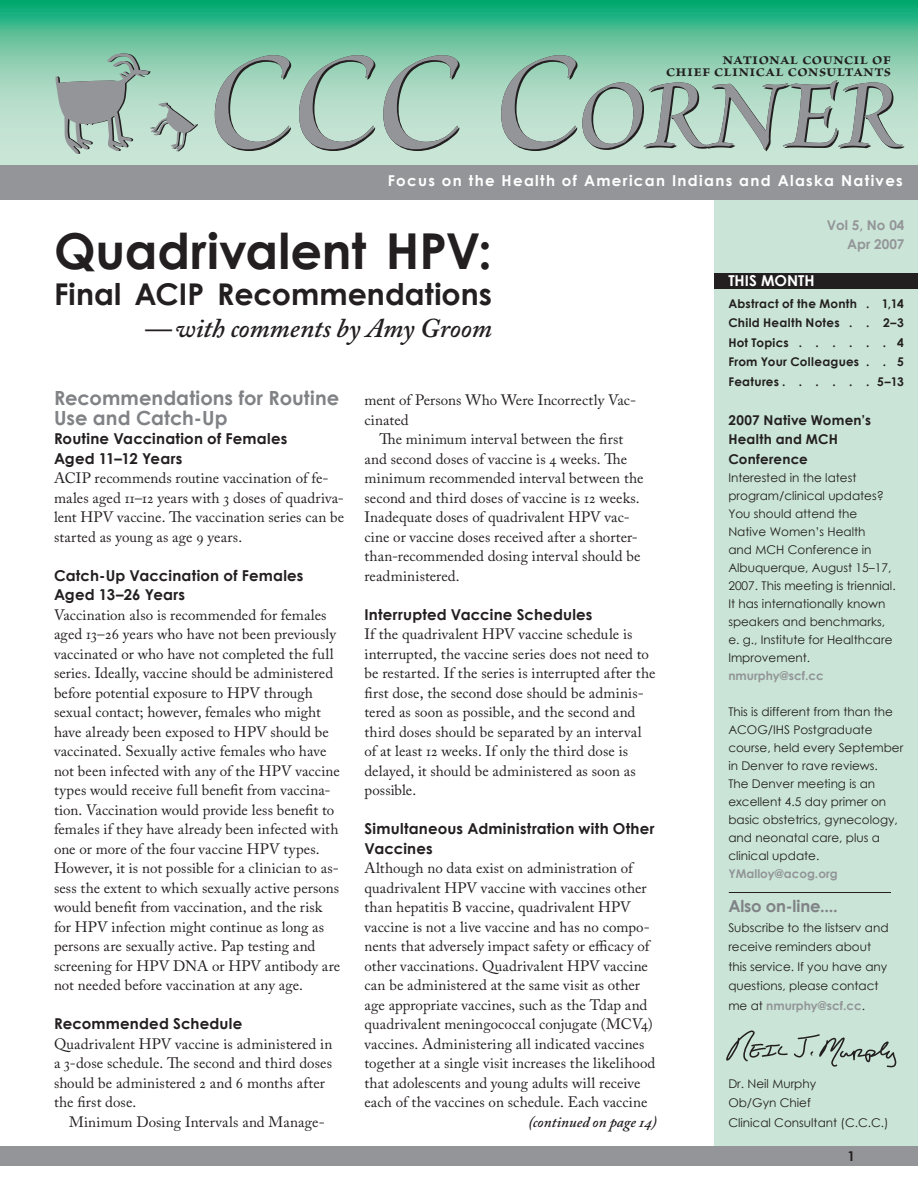
<style>
.page{position:relative;width:918px;height:1188px;background:#fff}
.page>*{position:absolute;margin:0;border:0;box-sizing:border-box;transform-origin:0 0}
._1-head_1{font:700 49.5px "Century Gothic";color:#231f20}
._1-head_1-2{font:700 30px "Century Gothic";color:#231f20}
._1-head_1-3{font:italic 600 27px "Adobe Caslon Pro";letter-spacing:-.005em;color:#231f20}
._1-head__century_got{font:700 19.5px/19.5px "Century Gothic";color:#808285}
.title_head_1_super{font:16.5px/12px "Brioso Pro Bold Subh";letter-spacing:.02em;color:#231f20;text-align:right}
._1-head__century_got-2{font:700 16.5px "Century Gothic";color:#808285}
._2-body_p1{font:15px/19.5px "Adobe Caslon Pro";letter-spacing:.005em;color:#231f20}
._2-body_p2{font:15px/19.5px "Adobe Caslon Pro";letter-spacing:.005em;color:#231f20}
._1-head_3_space{font:700 15px/19.5px "Century Gothic";letter-spacing:.01em;color:#231f20}
.title_head_1_sub{font:700 15px "Century Gothic";letter-spacing:.09em;color:#fff}
._1-head_3{font:700 15px/19.5px "Century Gothic";letter-spacing:.01em;color:#231f20}
.jump_line_from{font:italic 600 15px "Adobe Caslon Pro";letter-spacing:.005em;color:#231f20}
.contents_head{font:700 15px "Century Gothic";color:#fff}
._1-head_sub1-space_b{font:700 13.5px/19.5px "Century Gothic";letter-spacing:.015em;color:#231f20}
.contents_1_copy{font:700 13.5px/19.5px "Century Gothic";color:#939598;text-align:right}
._1-head_sub1{font:12px/18px "Century Gothic";color:#231f20}
._1-head__century_got-3{font:12px/19.5px "Century Gothic";color:#231f20}
.contents_1{font:700 12px "Century Gothic";letter-spacing:.02em;color:#231f20}
._8-sidebar{font:12px/19.5px "Century Gothic";color:#231f20}
.s1{font-weight:700;color:#939598}
</style>
<div class="page">
<div style="left:715px;top:74px;width:203px;height:1092px;background:#cae5d7"></div>
<div style="left:0;top:1146px;width:918px;height:20px;background:#939598"></div>
<div style="left:715px;top:273px;width:203px;height:15px;background:#231f20"></div>
<hr style="left:729px;top:892px;width:162px;height:1px;background:#231f20">
<svg style="left:726px;top:1031px;width:62px;height:30px"></svg>
<svg style="left:794px;top:1034px;width:102px;height:33px"></svg>
<svg style="left:0;top:0;width:918px;height:198px;background:#66c4a0"></svg>
<div style="left:1px;top:165px;width:917px;height:34px;background:#939598"></div>
<svg style="left:55px;top:54px;width:143px;height:100px;background:#a2c0b2"></svg>
<svg style="left:217px;top:57px;width:688px;height:95px;fill:#c8e5d5"></svg>
<svg style="left:215px;top:55px;width:688px;height:95px;background:#a3c4b5"></svg>
<p class="title_head_1_super" style="left:666px;top:54px;width:226px">national council of<br>chief clinical consultants</p>
<p class="title_head_1_sub" style="left:388px;top:169px;width:517px">Focus on the Health of American I ndians and Alaska Natives</p>
<p class="_1-head_1" style="left:54px;top:213px;width:440px">Quadrivalent H PV:</p>
<p class="_1-head_1-2" style="left:54px;top:271px;width:440px">Final ACIP Recommendations</p>
<p class="_1-head_1-3" style="left:145px;top:312px;width:349px">— with comments by Amy Groom</p>
<p class="_1-head__century_got" style="left:54px;top:387px;width:287px">Recommendations for Routine<br>Use and Catch-Up</p>
<p class="_1-head_3" style="left:54px;top:428px;width:235px">Routine Vaccination of Females<br>Aged 11 –1 2 Years</p>
<p class="_2-body_p1" style="left:54px;top:468px;width:292px">ACIP recommends routine vaccination of fe&shy;males aged 11–12 years with 3 doses of quadriva&shy;lent HPV vaccine. The vaccination series can be started as young as age 9 years.</p>
<p class="_1-head_3_space" style="left:54px;top:565px;width:251px">Catch-Up Vaccination of Females<br>Aged 1 3–26 Years</p>
<p class="_2-body_p1" style="left:54px;top:605px;width:288px">Vaccination also is recommended for females aged 13–26 years who have not been previously vaccinated or who have not completed the full series. Ideally, vaccine should be administered before potential exposure to HPV through sexual contact; however, females who might have already been exposed to HPV should be vaccinated. Sexually active females who have not been infected with any of the HPV vaccine types would receive full benefit from vaccina&shy;tion. Vaccination would provide less benefit to females if they have already been infected with one or more of the four vaccine HPV types.<br>However, it is not possible for a clinician to as&shy;sess the extent to which sexually active persons would benefit from vaccination, and the risk for HPV infection might continue as long as persons are sexually active. Pap testing and screening for HPV DNA or HPV antibody are not needed before vaccination at any age.</p>
<p class="_1-head_3_space" style="left:54px;top:1013px;width:190px">Recommended Schedule</p>
<p class="_2-body_p1" style="left:54px;top:1034px;width:280px">Quadrivalent HPV vaccine is administered in a 3-dose schedule. The second and third doses should be administered 2 and 6 months after the first dose.</p>
<p class="_2-body_p2" style="left:69px;top:1112px;width:257px">Minimum Dosing Intervals and Manage-</p>
<p class="_2-body_p2" style="left:364px;top:390px;width:273px">ment of Persons Who Were Incorrectly Vac&shy;cinated</p>
<p class="_2-body_p2" style="left:364px;top:429px;width:281px;text-indent:15px">The minimum interval between the first and second doses of vaccine is 4 weeks. The minimum recommended interval between the second and third doses of vaccine is 12 weeks.<br>Inadequate doses of quadrivalent HPV vac&shy;cine or vaccine doses received after a shorter&shy;than-recommended dosing interval should be readministered.</p>
<p class="_1-head_3_space" style="left:364px;top:604px;width:230px">Interrupted Vaccine Schedules</p>
<p class="_2-body_p1" style="left:364px;top:624px;width:292px">If the quadrivalent HPV vaccine schedule is interrupted, the vaccine series does not need to be restarted. If the series is interrupted after the first dose, the second dose should be adminis&shy;tered as soon as possible, and the second and third doses should be separated by an interval of at least 12 weeks. If only the third dose is delayed, it should be administered as soon as possible.</p>
<p class="_1-head_3_space" style="left:364px;top:818px;width:292px">Simultaneous Administration with Other<br>Vaccines</p>
<p class="_2-body_p1" style="left:364px;top:858px;width:292px">Although no data exist on administration of quadrivalent HPV vaccine with vaccines other than hepatitis B vaccine, quadrivalent HPV vaccine is not a live vaccine and has no compo&shy;nents that adversely impact safety or efficacy of other vaccinations. Quadrivalent HPV vaccine can be administered at the same visit as other age appropriate vaccines, such as the Tdap and quadrivalent meningococcal conjugate (MCV4) vaccines. Administering all indicated vaccines together at a single visit increases the likelihood that adolescents and young adults will receive each of the vaccines on schedule. Each vaccine</p>
<p class="jump_line_from" style="left:528px;top:1113px;width:130px">(continued on page 14)</p>
<p class="contents_head" style="left:728px;top:269px;width:88px">This Month</p>
<p class="contents_1_copy" style="left:827px;top:214px;width:79px">Vol 5, No 04<br>Apr 2007</p>
<p class="contents_1" style="left:728px;top:294px;width:130px">Abstract of the Month</p>
<p class="contents_1" style="left:882px;top:294px;width:24px">1,14</p>
<p class="contents_1" style="left:728px;top:314px;width:127px">Child H ealth Notes .</p>
<p class="contents_1" style="left:869px;top:314px;width:36px">. 2–3</p>
<p class="contents_1" style="left:728px;top:333px;width:177px">H ot Topics . . . . . . . 4</p>
<p class="contents_1" style="left:728px;top:353px;width:144px">From Your Colleagues .</p>
<p class="contents_1" style="left:897px;top:353px;width:8px">5</p>
<p class="contents_1" style="left:728px;top:372px;width:58px">Features ......</p>
<p class="contents_1" style="left:877px;top:372px;width:28px">5–1 3</p>
<p class="_1-head_sub1-space_b" style="left:728px;top:409px;width:144px">2007 N ative Women’s<br>Health and MCH<br>Conference</p>
<p class="_1-head_sub1" style="left:728px;top:468px;width:169px">Interested in the latest program/clinical updates?<br>You should attend the<br>Native Women’s Health<br>and MCH Conference in<br>Albuquerque, August 15–17,<br>2007. This meeting is triennial.<br>It has internationally known speakers and benchmarks, e. g., Institute for Healthcare<br>Improvement. <span class="s1">nmurphy@scf.cc</span></p>
<p class="_1-head_sub1" style="left:728px;top:702px;width:176px">This is different from than the<br>ACOG/IHS Postgraduate course, held every September in Denver to rave reviews.<br>The Denver meeting is an excellent 4.5 day primer on basic obstetrics, gynecology, and neonatal care, plus a clinical update.<br><span class="s1">YMalloy@acog.org</span></p>
<p class="_1-head__century_got-2" style="left:728px;top:893px;width:97px">Also on-line....</p>
<p class="_1-head__century_got-3" style="left:728px;top:917px;width:162px">Subscribe to the listserv and receive reminders about this service. If you have any questions, please contact me at <span class="s1">nmurphy@scf.cc</span>.</p>
<p class="_8-sidebar" style="left:728px;top:1073px;width:162px">Dr. Neil Murphy<br>Ob/Gyn Chief<br>Clinical Consultant (C.C.C.)</p>
</div>
